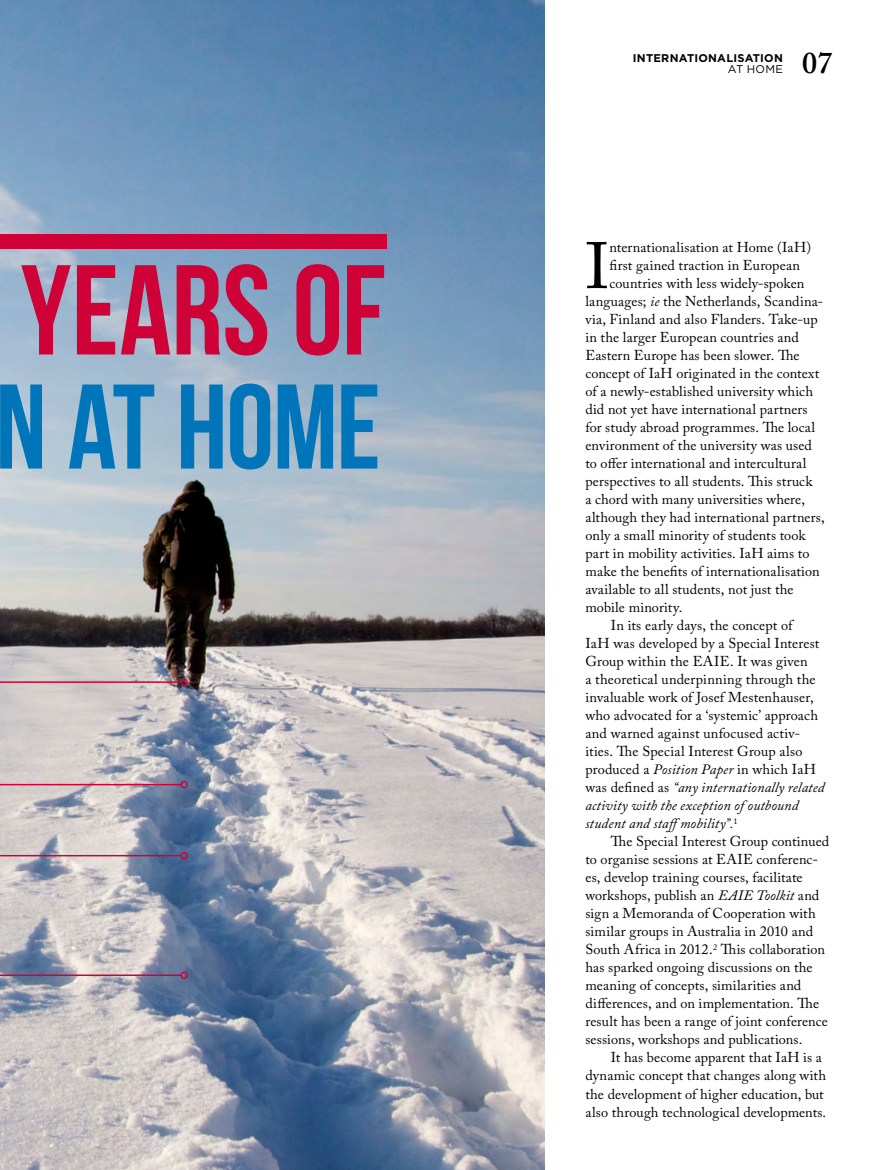
<style>
.page{position:relative;width:893px;height:1170px;background:#fff}
.page>*{position:absolute;margin:0;border:0;box-sizing:border-box;transform-origin:0 0}
.t1{font:700 127.5px "Bebas Neue";color:#ce0237}
.t2{font:700 120px "Bebas Neue";letter-spacing:-.01em;color:#0075b9}
.t3{font:64.95px "Adobe Caslon Pro";color:#000}
.t4{font:600 30px "Adobe Caslon Pro";color:#000}
.t5{font:14.25px "Adobe Caslon Pro";letter-spacing:.01em;color:#000}
.t6{font:italic 14.25px "Adobe Caslon Pro";letter-spacing:.01em;color:#000}
.t7{font:700 11.25px "Gotham";letter-spacing:.02em;color:#000}
.t8{font:11.25px "Gotham";letter-spacing:.03em;color:#000}
.s1{font-style:italic}
.s2{font-style:normal}
</style>
<div class="page">
<img style="left:0;top:0;width:544px;height:1169px">
<div style="left:0;top:234px;width:386px;height:14px;background:#ce0237"></div>
<hr style="left:0;top:681px;width:181px;height:1px;background:#ce0237">
<div style="left:180px;top:678px;width:8px;height:7px;border:2px solid #ce0237;border-radius:50%"></div>
<hr style="left:0;top:783px;width:181px;height:2px;background:#ce0237">
<div style="left:180px;top:780px;width:8px;height:8px;border:2px solid #ce0237;border-radius:50%"></div>
<hr style="left:0;top:854px;width:181px;height:2px;background:#ce0237">
<div style="left:180px;top:851px;width:8px;height:8px;border:2px solid #ce0237;border-radius:50%"></div>
<hr style="left:0;top:974px;width:181px;height:1px;background:#ce0237">
<div style="left:180px;top:971px;width:8px;height:7px;border:2px solid #ce0237;border-radius:50%"></div>
<p class="t1" style="left:21px;top:240px;width:366px">YEARS OF</p>
<p class="t2" style="left:-5px;top:361px;width:387px">N AT HOME</p>
<p class="t7" style="left:633px;top:50px;width:152px">INTERNATIONALISATION</p>
<p class="t8" style="left:728px;top:62px;width:57px">AT HOME</p>
<p class="t4" style="left:802px;top:45px;width:32px">07</p>
<p class="t3" style="left:585px;top:227px;width:26px">I</p>
<p class="t5" style="left:609px;top:239px;width:203px">nternationalisation at Home (IaH)</p>
<p class="t5" style="left:609px;top:257px;width:192px">first gained traction in European</p>
<p class="t5" style="left:609px;top:275px;width:196px">countries with less widely-spoken</p>
<p class="t5" style="left:585px;top:293px;width:239px">languages; <span class="s1">ie</span> the Netherlands, Scandina-</p>
<p class="t5" style="left:585px;top:311px;width:234px">via, Finland and also Flanders. Take-up</p>
<p class="t5" style="left:585px;top:329px;width:215px">in the larger European countries and</p>
<p class="t5" style="left:585px;top:347px;width:216px">Eastern Europe has been slower. The</p>
<p class="t5" style="left:585px;top:365px;width:236px">concept of IaH originated in the context</p>
<p class="t5" style="left:585px;top:383px;width:229px">of a newly-established university which</p>
<p class="t5" style="left:585px;top:401px;width:224px">did not yet have international partners</p>
<p class="t5" style="left:585px;top:419px;width:231px">for study abroad programmes. The local</p>
<p class="t5" style="left:585px;top:437px;width:228px">environment of the university was used</p>
<p class="t5" style="left:585px;top:455px;width:223px">to offer international and intercultural</p>
<p class="t5" style="left:585px;top:473px;width:229px">perspectives to all students. This struck</p>
<p class="t5" style="left:585px;top:491px;width:221px">a chord with many universities where,</p>
<p class="t5" style="left:585px;top:509px;width:241px">although they had international partners,</p>
<p class="t5" style="left:585px;top:527px;width:222px">only a small minority of students took</p>
<p class="t5" style="left:585px;top:545px;width:226px">part in mobility activities. IaH aims to</p>
<p class="t5" style="left:585px;top:563px;width:236px">make the benefits of internationalisation</p>
<p class="t5" style="left:585px;top:581px;width:210px">available to all students, not just the</p>
<p class="t5" style="left:585px;top:599px;width:98px">mobile minority.</p>
<p class="t5" style="left:611px;top:617px;width:183px">In its early days, the concept of</p>
<p class="t5" style="left:585px;top:635px;width:236px">IaH was developed by a Special Interest</p>
<p class="t5" style="left:585px;top:653px;width:224px">Group within the EAIE. It was given</p>
<p class="t5" style="left:585px;top:671px;width:232px">a theoretical underpinning through the</p>
<p class="t5" style="left:585px;top:689px;width:230px">invaluable work of Josef Mestenhauser,</p>
<p class="t5" style="left:585px;top:707px;width:234px">who advocated for a ‘systemic’ approach</p>
<p class="t5" style="left:585px;top:725px;width:216px">and warned against unfocused activ-</p>
<p class="t5" style="left:585px;top:743px;width:218px">ities. The Special Interest Group also</p>
<p class="t5" style="left:585px;top:761px;width:232px">produced a <span class="s1">Position Paper</span> in which IaH</p>
<p class="t6" style="left:585px;top:779px;width:241px"><span class="s2">was defined as</span> “any internationally related</p>
<p class="t6" style="left:585px;top:797px;width:215px">activity with the exception of outbound</p>
<p class="t6" style="left:585px;top:815px;width:154px">student and staffmobility”.<sup>1</sup></p>
<p class="t5" style="left:611px;top:833px;width:220px">The Special Interest Group continued</p>
<p class="t5" style="left:585px;top:851px;width:234px">to organise sessions at EAIE conferenc-</p>
<p class="t5" style="left:585px;top:869px;width:219px">es, develop training courses, facilitate</p>
<p class="t5" style="left:585px;top:887px;width:235px">workshops, publish an <span class="s1">EAIE Toolkit</span> and</p>
<p class="t5" style="left:585px;top:905px;width:232px">sign a Memoranda of Cooperation with</p>
<p class="t5" style="left:585px;top:923px;width:229px">similar groups in Australia in 2010 and</p>
<p class="t5" style="left:585px;top:941px;width:241px">South Africa in 2012.<sup>2</sup> This collaboration</p>
<p class="t5" style="left:585px;top:959px;width:229px">has sparked ongoing discussions on the</p>
<p class="t5" style="left:585px;top:977px;width:217px">meaning of concepts, similarities and</p>
<p class="t5" style="left:585px;top:995px;width:235px">differences, and on implementation. The</p>
<p class="t5" style="left:585px;top:1013px;width:244px">result has been a range of joint conference</p>
<p class="t5" style="left:585px;top:1031px;width:218px">sessions, workshops and publications.</p>
<p class="t5" style="left:611px;top:1049px;width:213px">It has become apparent that IaH is a</p>
<p class="t5" style="left:585px;top:1067px;width:242px">dynamic concept that changes along with</p>
<p class="t5" style="left:585px;top:1085px;width:240px">the development of higher education, but</p>
<p class="t5" style="left:585px;top:1103px;width:242px">also through technological developments.</p>
</div>
